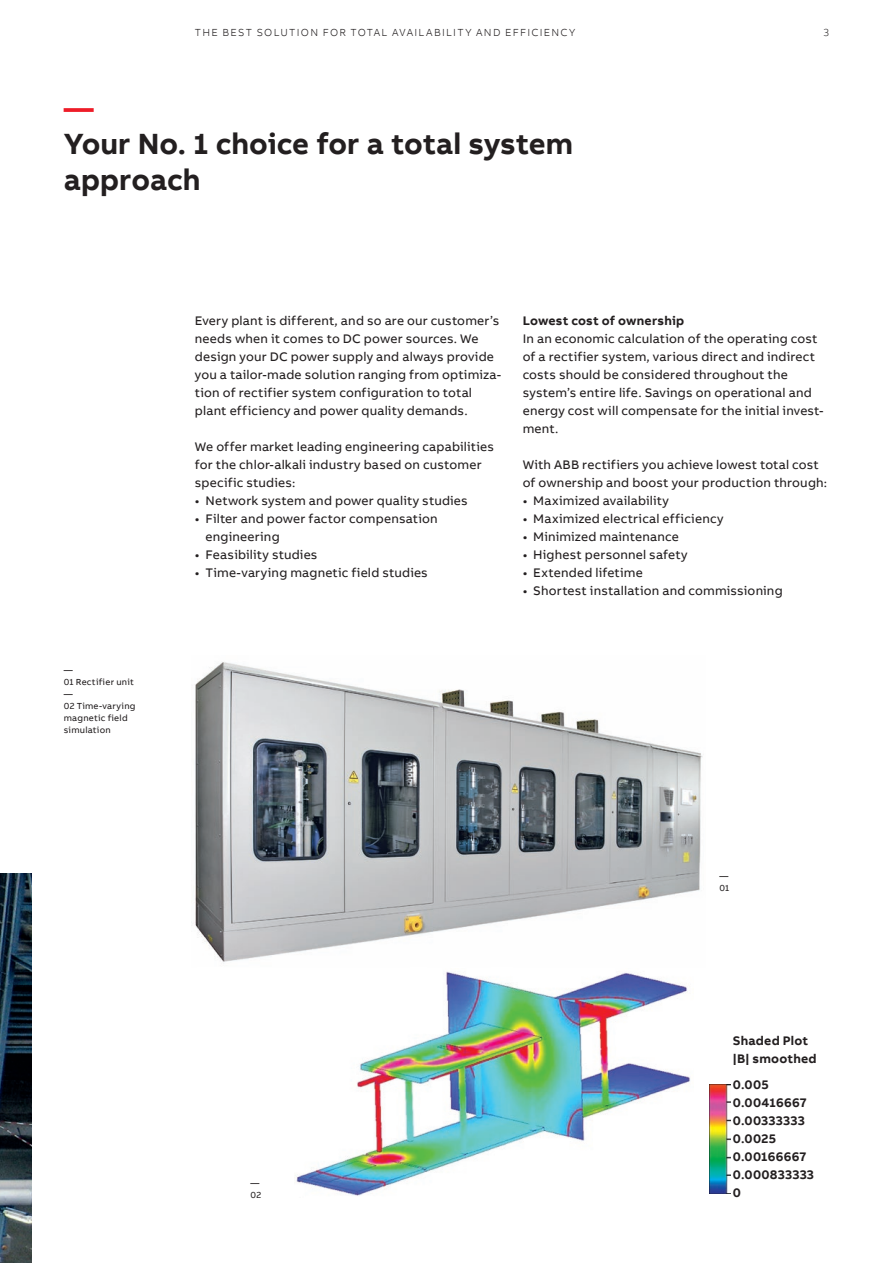
<style>
.page{position:relative;width:893px;height:1263px;background:#fff}
.page>*{position:absolute;margin:0;border:0;box-sizing:border-box;transform-origin:0 0}
.t1{font:700 30px/36px "AB Bvoice";color:#231f20}
.t2{font:700 30px "AB Bvoice";color:#ee1c28}
.t3{font:12.75px/18px "AB Bvoice";letter-spacing:.015em;color:#231f20}
.t4{font:700 12.75px/18px "AB Bvoice";letter-spacing:.02em;color:#231f20}
.t5{font:300 10.5px "AB Bvoice";letter-spacing:.12em;color:#231f20}
.t6{font:9px/12px "AB Bvoice";letter-spacing:.025em;color:#231f20}
</style>
<div class="page">
<img style="left:0;top:874px;width:32px;height:389px">
<img style="left:709px;top:1085px;width:21px;height:108px">
<img style="left:296px;top:971px;width:394px;height:225px">
<img style="left:191px;top:662px;width:512px;height:300px">
<p class="t5" style="left:195px;top:26px;width:382px">THE BEST SOLUTION FOR TOTAL AVAILABILITY AND EFFICIENCY</p>
<p class="t5" style="left:823px;top:26px;width:7px">3</p>
<h1 class="t2" style="left:64px;top:89px;width:31px">—</h1>
<h1 class="t1" style="left:64px;top:126px;width:511px">Your No. 1 choice for a total system approach</h1>
<p class="t6" style="left:64px;top:664px;width:73px">—<br>01 Rectifier unit —<br>02 Time-varying magnetic field simulation</p>
<p class="t3" style="left:195px;top:312px;width:308px">Every plant is different, and so are our customer’s needs when it comes to DC power sources. We design your DC power supply and always provide you a tailor-made solution ranging from optimiza&shy;tion of rectifier system configuration to total plant efficiency and power quality demands.</p>
<p class="t3" style="left:195px;top:438px;width:301px">We offer market leading engineering capabilities for the chlor-alkali industry based on customer specific studies:</p>
<p class="t3" style="left:195px;top:492px;width:274px">• Network system and power quality studies</p>
<p class="t3" style="left:206px;top:510px;width:234px;text-indent:-11px">• Filter and power factor compensation engineering</p>
<p class="t3" style="left:195px;top:546px;width:124px">• Feasibility studies</p>
<p class="t3" style="left:195px;top:564px;width:234px">• Time-varying magnetic field studies</p>
<p class="t4" style="left:523px;top:312px;width:163px">Lowest cost of ownership</p>
<p class="t3" style="left:523px;top:330px;width:302px">In an economic calculation of the operating cost of a rectifier system, various direct and indirect costs should be considered throughout the system’s entire life. Savings on operational and energy cost will compensate for the initial invest&shy;ment.</p>
<p class="t3" style="left:523px;top:456px;width:306px">With ABB rectifiers you achieve lowest total cost of ownership and boost your production through:</p>
<p class="t3" style="left:523px;top:492px;width:148px">• Maximized availability</p>
<p class="t3" style="left:523px;top:510px;width:202px">• Maximized electrical efficiency</p>
<p class="t3" style="left:523px;top:528px;width:158px">• Minimized maintenance</p>
<p class="t3" style="left:523px;top:546px;width:166px">• Highest personnel safety</p>
<p class="t3" style="left:523px;top:564px;width:122px">• Extended lifetime</p>
<p class="t3" style="left:523px;top:582px;width:262px">• Shortest installation and commissioning</p>
<p class="t6" style="left:251px;top:1177px;width:12px">—<br>02</p>
<p class="t6" style="left:719px;top:870px;width:11px">—<br>01</p>
<p class="t4" style="left:733px;top:1032px;width:85px">Shaded Plot |B| smoothed</p>
<p class="t4" style="left:733px;top:1076px;width:83px">0.005<br>0.00416667<br>0.00333333<br>0.0025<br>0.00166667<br>0.000833333<br>0</p>
</div>
